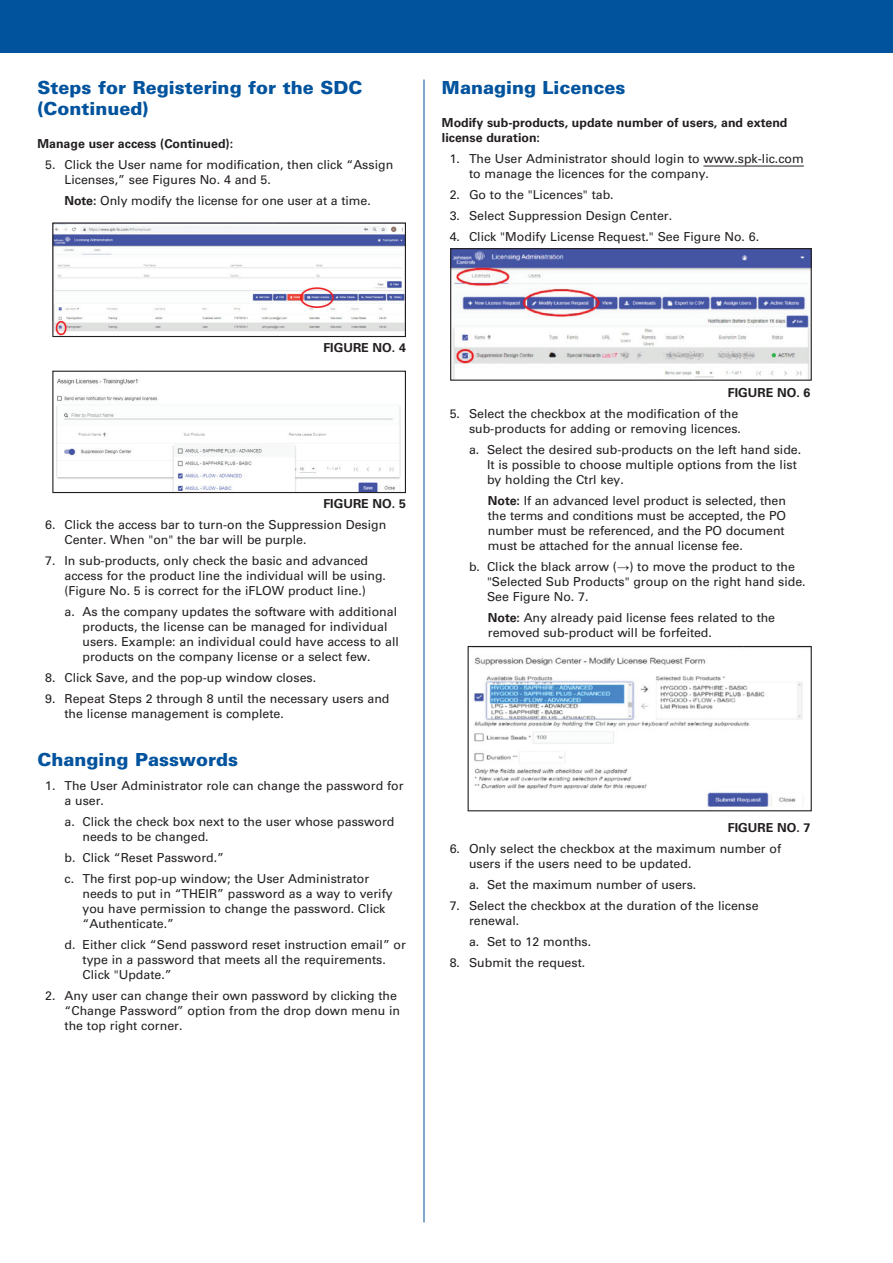
<style>
.page{position:relative;width:893px;height:1263px;background:#fff}
.page>*{position:absolute;margin:0;border:0;box-sizing:border-box;transform-origin:0 0}
.t1{font:900 18px/21px "Univers LT Std";color:#01539e}
.t2{font:12.3px/15px "Univers LT Std";color:#231f20}
.t3{font:700 12.3px/15px "Univers LT Std";color:#231f20}
.s1{font-weight:700}
.s2{font-family:"Arial";font-weight:700}
</style>
<div class="page">
<div style="left:0;top:0;width:893px;height:52px;background:#01539e"></div>
<hr style="left:424px;top:80px;width:1px;height:1142px;background:#01539e">
<img style="left:54px;top:224px;width:350px;height:111px">
<div style="left:52px;top:222px;width:354px;height:115px;border:1px solid #231f20"></div>
<img style="left:56px;top:378px;width:345px;height:113px">
<div style="left:52px;top:371px;width:354px;height:122px;border:1px solid #231f20"></div>
<hr style="left:703px;top:166px;width:101px;height:1px;background:#231f20">
<img style="left:452px;top:250px;width:358px;height:129px">
<div style="left:450px;top:248px;width:362px;height:133px;border:1px solid #231f20"></div>
<img style="left:474px;top:657px;width:329px;height:150px">
<div style="left:468px;top:646px;width:344px;height:165px;border:1px solid #231f20"></div>
<h1 class="t1" style="left:38px;top:77px;width:326px">Steps for Registering for the SDC (Continued)</h1>
<p class="t3" style="left:38px;top:136px;width:197px">Manage user access (Continued):</p>
<p class="t2" style="left:65px;top:157px;width:330px;text-indent:-19px">5. Click the User name for modification, then click “Assign<br>Licenses,” see Figures No. 4 and 5.</p>
<p class="t2" style="left:65px;top:193px;width:308px"><span class="s1">Note:</span> Only modify the license for one user at a time.</p>
<h1 class="t1" style="left:442px;top:77px;width:185px">Managing Licences</h1>
<p class="t3" style="left:442px;top:115px;width:347px">Modify sub-products, update number of users, and extend license duration:</p>
<p class="t2" style="left:469px;top:151px;width:336px;text-indent:-19px">1. The User Administrator should login to www.spk-lic.com to manage the licences for the company.</p>
<p class="t2" style="left:450px;top:187px;width:166px">2. Go to the "Licences" tab.</p>
<p class="t2" style="left:450px;top:208px;width:224px">3. Select Suppression Design Center.</p>
<p class="t2" style="left:450px;top:229px;width:311px">4. Click "Modify License Request." See Figure No. 6.</p>
<p class="t3" style="left:323px;top:340px;width:84px">FIGURE NO. 4</p>
<p class="t3" style="left:323px;top:496px;width:84px">FIGURE NO. 5</p>
<p class="t2" style="left:64px;top:517px;width:323px;text-indent:-19px">6. Click the access bar to turn-on the Suppression Design<br>Center. When "on" the bar will be purple.</p>
<p class="t2" style="left:64px;top:553px;width:323px;text-indent:-19px">7. In sub-products, only check the basic and advanced access for the product line the individual will be using. (Figure No. 5 is correct for the iFLOW product line.)</p>
<p class="t2" style="left:83px;top:604px;width:318px;text-indent:-18px">a. As the company updates the software with additional products, the license can be managed for individual users. Example: an individual could have access to all products on the company license or a select few.</p>
<p class="t2" style="left:45px;top:670px;width:273px">8. Click Save, and the pop-up window closes.</p>
<p class="t2" style="left:65px;top:691px;width:326px;text-indent:-19px">9. Repeat Steps 2 through 8 until the necessary users and the license management is complete.</p>
<h1 class="t1" style="left:38px;top:749px;width:202px">Changing Passwords</h1>
<p class="t2" style="left:65px;top:778px;width:341px;text-indent:-19px">1. The User Administrator role can change the password for a user.</p>
<p class="t2" style="left:83px;top:814px;width:313px;text-indent:-18px">a. Click the check box next to the user whose password needs to be changed.</p>
<p class="t2" style="left:65px;top:847px;width:306px;line-height:21px">b. Click “Reset Password.”<br>c. The first pop-up window; the User Administrator</p>
<p class="t2" style="left:83px;top:886px;width:312px">needs to put in “THEIR” password as a way to verify you have permission to change the password. Click “Authenticate.”</p>
<p class="t2" style="left:83px;top:937px;width:325px;text-indent:-18px">d. Either click “Send password reset instruction email” or type in a password that meets all the requirements.<br>Click "Update.”</p>
<p class="t2" style="left:65px;top:988px;width:337px;text-indent:-19px">2. Any user can change their own password by clicking the “Change Password” option from the drop down menu in the top right corner.</p>
<p class="t3" style="left:728px;top:385px;width:84px">FIGURE NO. 6</p>
<p class="t2" style="left:450px;top:406px;width:293px;text-align:right">5. Select the checkbox at the modification of the sub-products for adding or removing licences.</p>
<p class="t2" style="left:487px;top:442px;width:316px;text-indent:-18px">a. Select the desired sub-products on the left hand side.<br>It is possible to choose multiple options from the list by holding the Ctrl key.</p>
<p class="t2" style="left:488px;top:493px;width:300px"><span class="s1">Note:</span> If an advanced level product is selected, then the terms and conditions must be accepted, the PO number must be referenced, and the PO document must be attached for the annual license fee.</p>
<p class="t2" style="left:487px;top:559px;width:320px;text-indent:-18px">b. Click the black arrow (<span class="s2">→</span>) to move the product to the "Selected Sub Products" group on the right hand side.<br>See Figure No. 7.</p>
<p class="t2" style="left:488px;top:610px;width:289px"><span class="s1">Note:</span> Any already paid license fees related to the removed sub-product will be forfeited.</p>
<p class="t3" style="left:728px;top:820px;width:84px">FIGURE NO. 7</p>
<p class="t2" style="left:469px;top:841px;width:314px;text-indent:-19px">6. Only select the checkbox at the maximum number of users if the users need to be updated.</p>
<p class="t2" style="left:469px;top:877px;width:229px">a. Set the maximum number of users.</p>
<p class="t2" style="left:469px;top:898px;width:291px;text-indent:-19px">7. Select the checkbox at the duration of the license renewal.</p>
<p class="t2" style="left:469px;top:934px;width:124px">a. Set to 12 months.</p>
<p class="t2" style="left:450px;top:955px;width:137px">8. Submit the request.</p>
</div>
